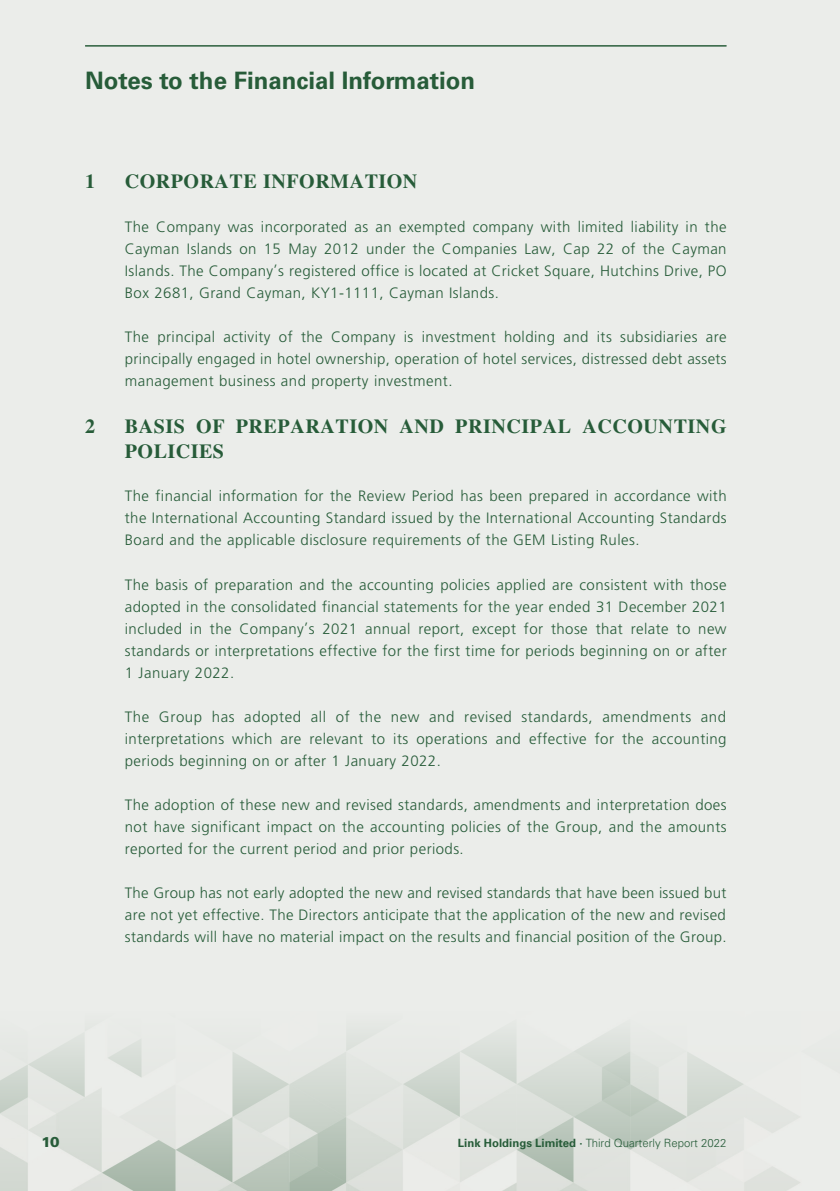
<style>
.page{position:relative;width:840px;height:1191px;background:#fff}
.page>*{position:absolute;margin:0;border:0;box-sizing:border-box;transform-origin:0 0}
.t1{font:700 24px "Univers LT Std";color:#275c39}
.t2{font:700 20px/25px "Times LT Std";letter-spacing:.03em;color:#275c39}
.t3{font:300 15px/22px "Frutiger LT Std";letter-spacing:.03em;color:#275c39;text-align:justify}
.t4{font:900 14.2px "Univers LT Std";color:#275c39}
.t5{font:300 11.4px "Univers LT Std";color:#275c39}
.s1{font-weight:700}
</style>
<div class="page">
<div style="left:0;top:0;width:839px;height:1191px;background:#ebedea"></div>
<img style="left:0;top:929px;width:840px;height:262px">
<hr style="left:85px;top:45px;width:641px;height:1px;background:#275c39">
<h1 class="t1" style="left:85px;top:67px;width:391px">Notes to the Financial Information</h1>
<h2 class="t2" style="left:85px;top:168px;width:11px">1</h2>
<h2 class="t2" style="left:125px;top:168px;width:294px">CORPORATE INFORMATION</h2>
<p class="t3" style="left:125px;top:216px;width:603px">The Company was incorporated as an exempted company with limited liability in the Cayman Islands on 15 May 2012 under the Companies Law, Cap 22 of the Cayman Islands. The Company’s registered office is located at Cricket Square, Hutchins Drive, PO Box 2681, Grand Cayman, KY1-1111, Cayman Islands.</p>
<p class="t3" style="left:125px;top:326px;width:603px">The principal activity of the Company is investment holding and its subsidiaries are principally engaged in hotel ownership, operation of hotel services, distressed debt assets management business and property investment.</p>
<h2 class="t2" style="left:85px;top:413px;width:11px">2</h2>
<h2 class="t2" style="left:125px;top:413px;width:603px">BASIS OF PREPARATION AND PRINCIPAL ACCOUNTING<br>POLICIES</h2>
<p class="t3" style="left:125px;top:485px;width:603px">The financial information for the Review Period has been prepared in accordance with the International Accounting Standard issued by the International Accounting Standards Board and the applicable disclosure requirements of the GEM Listing Rules.</p>
<p class="t3" style="left:125px;top:573px;width:603px">The basis of preparation and the accounting policies applied are consistent with those adopted in the consolidated financial statements for the year ended 31 December 2021 included in the Company’s 2021 annual report, except for those that relate to new standards or interpretations effective for the first time for periods beginning on or after 1 January 2022.</p>
<p class="t3" style="left:125px;top:705px;width:603px">The Group has adopted all of the new and revised standards, amendments and interpretations which are relevant to its operations and effective for the accounting periods beginning on or after 1 January 2022.</p>
<p class="t3" style="left:125px;top:793px;width:603px">The adoption of these new and revised standards, amendments and interpretation does not have significant impact on the accounting policies of the Group, and the amounts reported for the current period and prior periods.</p>
<p class="t3" style="left:125px;top:881px;width:603px">The Group has not early adopted the new and revised standards that have been issued but are not yet effective. The Directors anticipate that the application of the new and revised standards will have no material impact on the results and financial position of the Group.</p>
<p class="t4" style="left:42px;top:1133px;width:20px">10</p>
<p class="t5" style="left:457px;top:1136px;width:270px"><span class="s1">Link Holdings Limited ·</span> Third Quarterly Report 2022</p>
</div>
